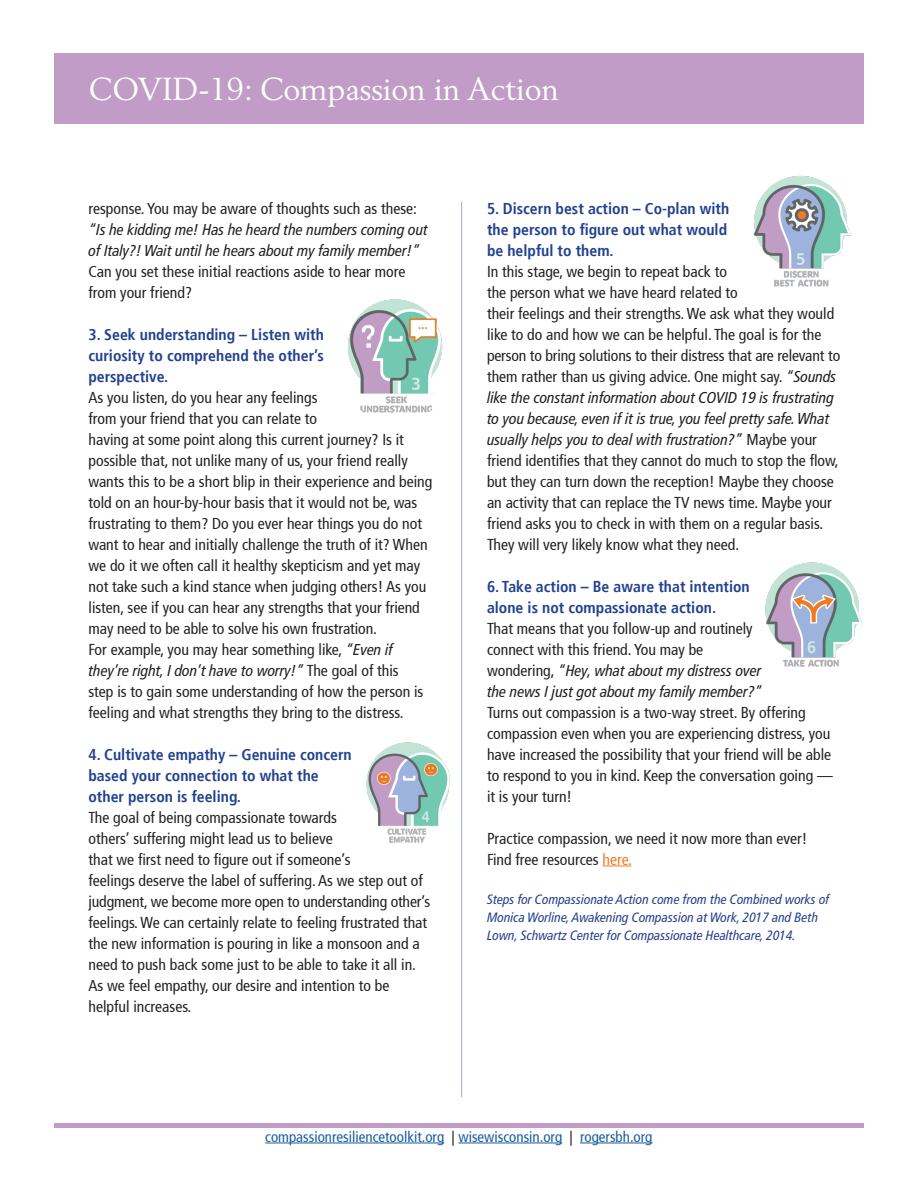
<style>
.page{position:relative;width:918px;height:1188px;background:#fff}
.page>*{position:absolute;margin:0;border:0;box-sizing:border-box;transform-origin:0 0}
.t1{font:31.5px "Berling";letter-spacing:-.005em;color:#fff}
.t2{font:condensed 15.75px/21px "Frutiger";color:#231f20}
.t3{font:700 condensed 15.75px/21px "Frutiger";color:#234190}
.t4{font:italic condensed 15.75px/21px "Frutiger LT Pro";letter-spacing:-.005em;color:#231f20}
.t5{font:condensed 15px "Frutiger";color:#175d9e}
.t6{font:italic condensed 13.5px/18px "Frutiger LT Pro";color:#253f8e}
.s1{font-family:"Frutiger";font-style:normal}
.s2{font-family:"Frutiger LT Pro";font-style:italic}
.s3{color:#f07a22}
.s4{color:#231f20}
</style>
<div class="page">
<div style="left:54px;top:53px;width:810px;height:71px;background:#c09cc6"></div>
<svg style="left:602px;top:866px;width:29px;height:1px"></svg>
<hr style="left:461px;top:202px;width:1px;height:895px;background:#234190">
<hr style="left:54px;top:1123px;width:810px;height:4px;background:#c09cc6">
<hr style="left:265px;top:1143px;width:179px;height:1px;background:#175d9e">
<hr style="left:458px;top:1143px;width:104px;height:1px;background:#175d9e">
<hr style="left:580px;top:1143px;width:72px;height:1px;background:#175d9e">
<img style="left:348px;top:299px;width:95px;height:114px">
<img style="left:366px;top:742px;width:84px;height:101px">
<img style="left:765px;top:562px;width:98px;height:105px">
<img style="left:753px;top:175px;width:99px;height:112px">
<p class="t1" style="left:89px;top:70px;width:472px">COVID-19: Compassion in Action</p>
<p class="t4" style="left:89px;top:198px;width:341px"><span class="s1">response. You may be aware of thoughts such as these: </span>“Is he kidding me! Has he heard the numbers coming out of Italy?! Wait until he hears about my family member!”</p>
<p class="t2" style="left:89px;top:262px;width:318px">Can you set these initial reactions aside to hear more from your friend?</p>
<p class="t3" style="left:89px;top:325px;width:237px;text-align:justify">3. Seek understanding – Listen with curiosity to comprehend the other’s perspective.</p>
<p class="t2" style="left:89px;top:388px;width:317px">As you listen, do you hear any feelings<br>from your friend that you can relate to<br>having at some point along this current journey? Is it</p>
<p class="t2" style="left:89px;top:451px;width:345px">possible that, not unlike many of us, your friend really wants this to be a short blip in their experience and being told on an hour-by-hour basis that it would not be, was frustrating to them? Do you ever hear things you do not want to hear and initially challenge the truth of it? When we do it we often call it healthy skepticism and yet may not take such a kind stance when judging others! As you listen, see if you can hear any strengths that your friend may need to be able to solve his own frustration.</p>
<p class="t2" style="left:89px;top:640px;width:312px">For example, you may hear something like, <span class="s2">“Even if they’re right, I don’t have to worry!”</span> The goal of this</p>
<p class="t2" style="left:89px;top:682px;width:336px">step is to gain some understanding of how the person is feeling and what strengths they bring to the distress.</p>
<p class="t3" style="left:89px;top:745px;width:265px">4. Cultivate empathy – Genuine concern based your connection to what the other person is feeling.</p>
<p class="t2" style="left:89px;top:808px;width:343px">The goal of being compassionate towards<br>others’ suffering might lead us to believe<br>that we first need to figure out if someone’s<br>feelings deserve the label of suffering. As we step out of judgment, we become more open to understanding other’s feelings. We can certainly relate to feeling frustrated that the new information is pouring in like a monsoon and a need to push back some just to be able to take it all in.</p>
<p class="t2" style="left:89px;top:976px;width:302px">As we feel empathy, our desire and intention to be</p>
<p class="t2" style="left:89px;top:997px;width:104px">helpful increases.</p>
<p class="t3" style="left:487px;top:199px;width:244px">5. Discern best action – Co-plan with the person to figure out what would be helpful to them.</p>
<p class="t2" style="left:487px;top:262px;width:355px">In this stage, we begin to repeat back to<br>the person what we have heard related to<br>their feelings and their strengths. We ask what they would like to do and how we can be helpful. The goal is for the person to bring solutions to their distress that are relevant to them rather than us giving advice. One might say. <span class="s2">“Sounds like the constant information about COVID 19 is frustrating to you because, even if it is true, you feel pretty safe. What usually helps you to deal with frustration?”</span> Maybe your friend identifies that they cannot do much to stop the flow, but they can turn down the reception! Maybe they choose an activity that can replace the TV news time. Maybe your friend asks you to check in with them on a regular basis.<br>They will very likely know what they need.</p>
<p class="t3" style="left:487px;top:577px;width:264px">6. Take action – Be aware that intention alone is not compassionate action.</p>
<p class="t2" style="left:487px;top:619px;width:267px">That means that you follow-up and routinely connect with this friend. You may be</p>
<p class="t2" style="left:487px;top:661px;width:347px">wondering, <span class="s2">“Hey, what about my distress over<br>the news I just got about my family member?”<br></span>Turns out compassion is a two-way street. By offering compassion even when you are experiencing distress, you have increased the possibility that your friend will be able to respond to you in kind. Keep the conversation going — it is your turn!</p>
<p class="t2" style="left:487px;top:829px;width:322px">Practice compassion, we need it now more than ever!</p>
<p class="t2" style="left:487px;top:850px;width:146px">Find free resources <span class="s3">here.</span></p>
<p class="t6" style="left:487px;top:890px;width:344px">Steps for Compassionate Action come from the Combined works of<br>Monica Worline, Awakening Compassion at Work, 2017 and Beth<br>Lown, Schwartz Center for Compassionate Healthcare, 2014.</p>
<p class="t5" style="left:265px;top:1130px;width:389px">compassionresiliencetoolkit.org <span class="s4">|</span> wisewisconsin.org <span class="s4">|</span> rogersbh.org</p>
</div>
